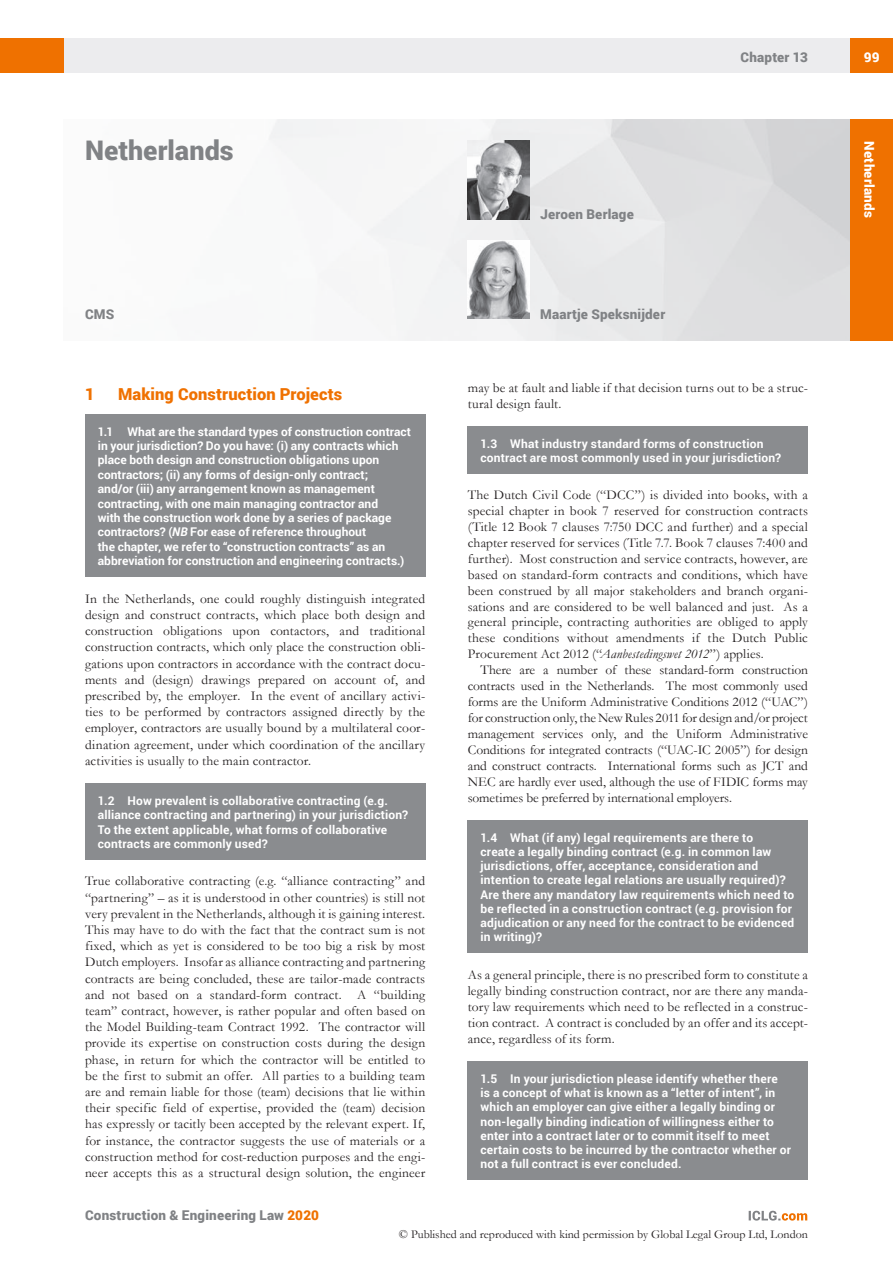
<style>
.page{position:relative;width:893px;height:1263px;background:#fff}
.page>*{position:absolute;margin:0;border:0;box-sizing:border-box;transform-origin:0 0}
.t1{font:900 27px "Roboto";color:#808285}
.MS_Heading{font:900 16.5px "Roboto";letter-spacing:.005em;color:#ef7100}
.MS_Body_Text_-_First{font:13.5px/16.2px "Garamond";letter-spacing:.01em;color:#231f20;text-align:justify}
.MS_Body_Text_-_Secon{font:13.5px/15.9px "Garamond";letter-spacing:-.005em;color:#231f20;text-align:justify}
.t2{font:900 13.5px "Roboto";letter-spacing:.015em;color:#808285}
.t3{font:900 13.5px "Roboto";letter-spacing:.015em;color:#fff}
.MS_-_Question{font:700 12px/14.2px "Roboto";letter-spacing:.015em;color:#fff}
.MS_-_Question_follow{font:700 12px/14.4px "Roboto";color:#fff}
.t4{font:12px "Garamond";color:#231f20}
.s1{font-style:italic}
.s2{color:#ef7100}
</style>
<div class="page">
<div style="left:64px;top:38px;width:786px;height:34px;background:#ececee"></div>
<div style="left:850px;top:38px;width:43px;height:34px;background:#ef7100"></div>
<div style="left:0;top:38px;width:64px;height:34px;background:#ef7100"></div>
<svg style="left:749px;top:1211px;width:58px;height:9px"></svg>
<img style="left:269px;top:119px;width:581px;height:221px">
<img style="left:468px;top:240px;width:61px;height:79px">
<div style="left:850px;top:119px;width:43px;height:221px;background:#ef7100"></div>
<img style="left:468px;top:140px;width:61px;height:79px">
<div style="left:468px;top:427px;width:340px;height:47px;background:#8a8c8f"></div>
<div style="left:468px;top:820px;width:340px;height:133px;background:#8a8c8f"></div>
<div style="left:468px;top:1062px;width:340px;height:118px;background:#8a8c8f"></div>
<div style="left:85px;top:415px;width:340px;height:162px;background:#8a8c8f"></div>
<div style="left:85px;top:784px;width:340px;height:76px;background:#8a8c8f"></div>
<h1 class="t1" style="left:85px;top:131px;width:150px">Netherlands</h1>
<p class="t2" style="left:540px;top:205px;width:95px">Jeroen Berlage</p>
<p class="t2" style="left:85px;top:305px;width:31px">CMS</p>
<p class="t2" style="left:540px;top:305px;width:127px">Maartje Speksnijder</p>
<p class="t2" style="left:741px;top:48px;width:69px">Chapter 13</p>
<p class="t3" style="left:864px;top:48px;width:17px">99</p>
<p class="t3" style="left:879px;top:141px;width:78px;rotate:90deg">Netherlands</p>
<p class="MS_Heading" style="left:85px;top:382px;width:11px">1</p>
<p class="MS_Heading" style="left:118px;top:382px;width:226px">Making Construction Projects</p>
<p class="MS_-_Question_follow" style="left:98px;top:424px;width:315px">1.1 What are the standard types of construction contract in your jurisdiction? Do you have: (i) any contracts which place both design and construction obligations upon contractors; (ii) any forms of design-only contract;<br>and/or (iii) any arrangement known as management contracting, with one main managing contractor and<br>with the construction work done by a series of package contractors? (<span class="s1">NB</span> For ease of reference throughout<br>the chapter, we refer to “construction contracts” as an abbreviation for construction and engineering contracts.)</p>
<p class="MS_Body_Text_-_First" style="left:85px;top:590px;width:342px">In the Netherlands, one could roughly distinguish integrated design and construct contracts, which place both design and construction obligations upon contactors, and traditional construction contracts, which only place the construction obli&shy;gations upon contractors in accordance with the contract docu&shy;ments and (design) drawings prepared on account of, and prescribed by, the employer. In the event of ancillary activi&shy;ties to be performed by contractors assigned directly by the employer, contractors are usually bound by a multilateral coor&shy;dination agreement, under which coordination of the ancillary activities is usually to the main contractor.</p>
<p class="MS_-_Question" style="left:98px;top:793px;width:312px">1.2 How prevalent is collaborative contracting (e.g. alliance contracting and partnering) in your jurisdiction?<br>To the extent applicable, what forms of collaborative contracts are commonly used?</p>
<p class="MS_Body_Text_-_First" style="left:85px;top:873px;width:342px">True collaborative contracting (e.g. “alliance contracting” and “partnering” – as it is understood in other countries) is still not very prevalent in the Netherlands, although it is gaining interest.<br>This may have to do with the fact that the contract sum is not fixed, which as yet is considered to be too big a risk by most Dutch employers. Insofar as alliance contracting and partnering contracts are being concluded, these are tailor-made contracts and not based on a standard-form contract. A “building team” contract, however, is rather popular and often based on the Model Building-team Contract 1992. The contractor will provide its expertise on construction costs during the design phase, in return for which the contractor will be entitled to be the first to submit an offer. All parties to a building team are and remain liable for those (team) decisions that lie within their specific field of expertise, provided the (team) decision has expressly or tacitly been accepted by the relevant expert. If, for instance, the contractor suggests the use of materials or a construction method for cost-reduction purposes and the engi&shy;neer accepts this as a structural design solution, the engineer</p>
<p class="t2" style="left:85px;top:1206px;width:235px">Construction &amp; Engineering Law <span class="s2">2020</span></p>
<p class="MS_Body_Text_-_First" style="left:468px;top:379px;width:342px">may be at fault and liable if that decision turns out to be a struc&shy;tural design fault.</p>
<p class="MS_-_Question" style="left:480px;top:436px;width:302px">1.3 What industry standard forms of construction contract are most commonly used in your jurisdiction?</p>
<p class="MS_Body_Text_-_First" style="left:468px;top:487px;width:342px">The Dutch Civil Code (“DCC”) is divided into books, with a special chapter in book 7 reserved for construction contracts (Title 12 Book 7 clauses 7:750 DCC and further) and a special chapter reserved for services (Title 7.7. Book 7 clauses 7:400 and further). Most construction and service contracts, however, are based on standard-form contracts and conditions, which have been construed by all major stakeholders and branch organi&shy;sations and are considered to be well balanced and just. As a general principle, contracting authorities are obliged to apply these conditions without amendments if the Dutch Public Procurement Act 2012 (“<span class="s1">Aanbestedingswet 2012</span>”) applies.</p>
<p class="MS_Body_Text_-_Secon" style="left:468px;top:662px;width:342px;text-indent:13px">There are a number of these standard-form construction contracts used in the Netherlands. The most commonly used forms are the Uniform Administrative Conditions 2012 (“UAC”) for construction only, the New Rules 2011 for design and/or project management services only, and the Uniform Administrative Conditions for integrated contracts (“UAC-IC 2005”) for design and construct contracts. International forms such as JCT and NEC are hardly ever used, although the use of FIDIC forms may sometimes be preferred by international employers.</p>
<p class="MS_-_Question" style="left:480px;top:830px;width:315px">1.4 What (if any) legal requirements are there to<br>create a legally binding contract (e.g. in common law jurisdictions, offer, acceptance, consideration and intention to create legal relations are usually required)?<br>Are there any mandatory law requirements which need to be reflected in a construction contract (e.g. provision for adjudication or any need for the contract to be evidenced in writing)?</p>
<p class="MS_Body_Text_-_First" style="left:468px;top:966px;width:342px">As a general principle, there is no prescribed form to constitute a legally binding construction contract, nor are there any manda&shy;tory law requirements which need to be reflected in a construc&shy;tion contract. A contract is concluded by an offer and its accept&shy;ance, regardless of its form.</p>
<p class="MS_-_Question" style="left:480px;top:1071px;width:312px">1.5 In your jurisdiction please identify whether there<br>is a concept of what is known as a “letter of intent”, in which an employer can give either a legally binding or non-legally binding indication of willingness either to enter into a contract later or to commit itself to meet certain costs to be incurred by the contractor whether or not a full contract is ever concluded.</p>
<p class="t4" style="left:399px;top:1226px;width:410px">© Published and reproduced with kind permission by Global Legal Group Ltd, London</p>
</div>
